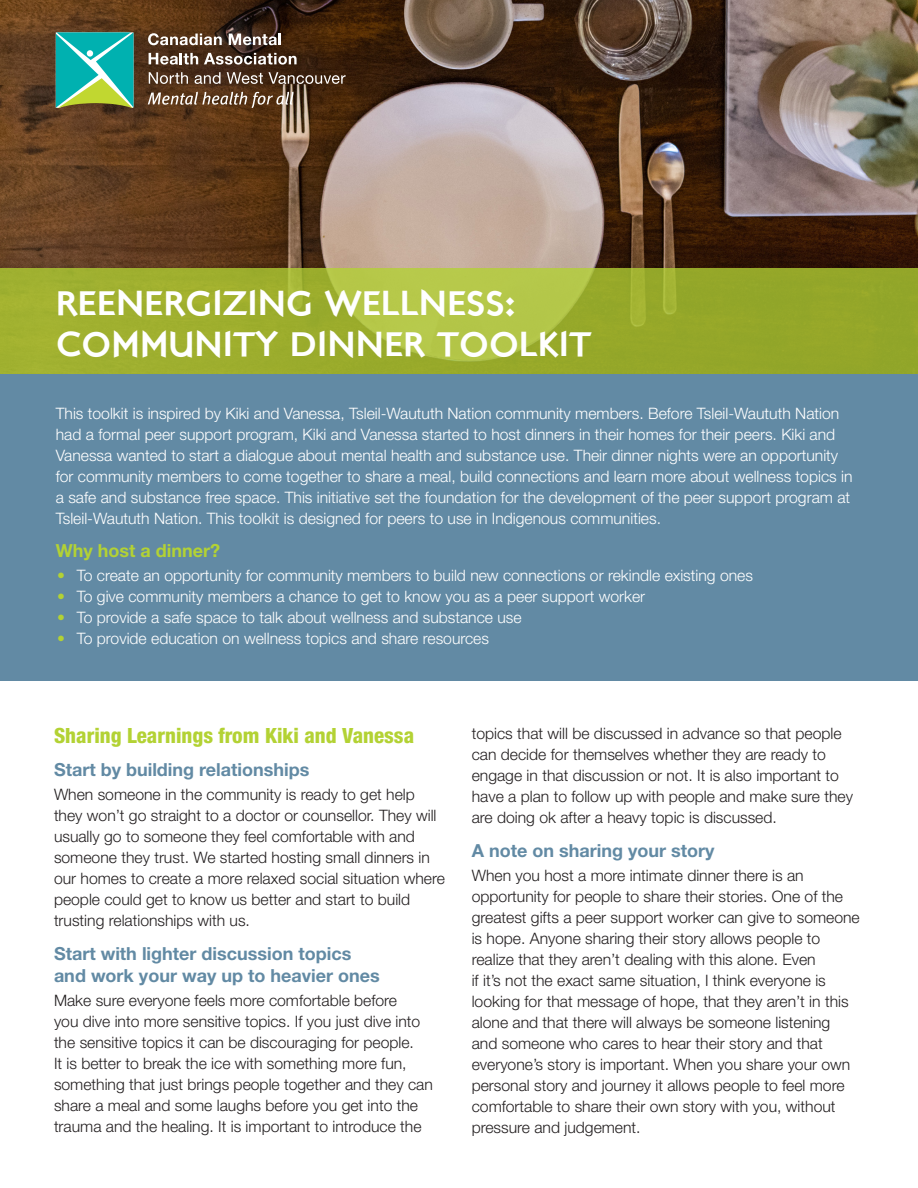
<style>
.page{position:relative;width:918px;height:1188px;background:#fff}
.page>*{position:absolute;margin:0;border:0;box-sizing:border-box;transform-origin:0 0}
.t1{font:34.5px/41.4px "London Two";color:#fff}
.Subhead{font:800 condensed 21px "Helvetica Neue LT Std";color:#b3d234}
.Subhead-2{font:700 18px/21.6px "Helvetica Neue LT Std";color:#628aa4}
.Subhead-3{font:700 18px "Helvetica Neue LT Std";color:#b3d234}
.Body_text{font:300 15.75px/21px "Helvetica Neue LT Std";color:#231f20}
.Body_text-2{font:300 15.75px/21px "Helvetica Neue LT Std";color:#fff}
.s1{color:#b3d234}
</style>
<div class="page">
<img style="left:0;top:0;width:918px;height:268px">
<svg style="left:0;top:268px;width:918px;height:106px;background:#9fb031"></svg>
<div style="left:0;top:374px;width:918px;height:306px;background:#628aa4"></div>
<svg style="left:56px;top:32px;width:77px;height:76px;background:#42bba1"></svg>
<svg style="left:148px;top:33px;width:74px;height:12px"></svg>
<svg style="left:229px;top:34px;width:52px;height:11px"></svg>
<svg style="left:149px;top:53px;width:49px;height:12px"></svg>
<svg style="left:204px;top:53px;width:93px;height:12px"></svg>
<svg style="left:149px;top:72px;width:39px;height:12px"></svg>
<svg style="left:195px;top:72px;width:26px;height:12px"></svg>
<svg style="left:227px;top:72px;width:119px;height:12px"></svg>
<svg style="left:148px;top:92px;width:146px;height:16px;background:#826851"></svg>
<p class="t1" style="left:56px;top:282px;width:537px">REENERGIZING WELLNESS:<br>COMMUNITY DINNER TOOLKIT</p>
<p class="Body_text-2" style="left:56px;top:402px;width:798px">This toolkit is inspired by Kiki and Vanessa, Tsleil-Waututh Nation community members. Before Tsleil-Waututh Nation had a formal peer support program, Kiki and Vanessa started to host dinners in their homes for their peers. Kiki and Vanessa wanted to start a dialogue about mental health and substance use. Their dinner nights were an opportunity for community members to come together to share a meal, build connections and learn more about wellness topics in a safe and substance free space. This initiative set the foundation for the development of the peer support program at Tsleil-Waututh Nation. This toolkit is designed for peers to use in Indigenous communities.</p>
<p class="Subhead-3" style="left:56px;top:540px;width:166px">Why host a dinner?</p>
<p class="Body_text-2" style="left:57px;top:565px;width:697px"><span class="s1">•</span> To create an opportunity for community members to build new connections or rekindle existing ones</p>
<p class="Body_text-2" style="left:57px;top:586px;width:589px"><span class="s1">•</span> To give community members a chance to get to know you as a peer support worker</p>
<p class="Body_text-2" style="left:57px;top:607px;width:466px"><span class="s1">•</span> To provide a safe space to talk about wellness and substance use</p>
<p class="Body_text-2" style="left:57px;top:628px;width:433px"><span class="s1">•</span> To provide education on wellness topics and share resources</p>
<p class="Subhead" style="left:54px;top:722px;width:362px">Sharing Learnings from Kiki and Vanessa</p>
<p class="Subhead-2" style="left:54px;top:759px;width:257px">Start by building relationships</p>
<p class="Body_text" style="left:54px;top:784px;width:392px">When someone in the community is ready to get help they won’t go straight to a doctor or counsellor. They will usually go to someone they feel comfortable with and someone they trust. We started hosting small dinners in our homes to create a more relaxed social situation where people could get to know us better and start to build trusting relationships with us.</p>
<p class="Subhead-2" style="left:54px;top:942px;width:327px">Start with lighter discussion topics and work your way up to heavier ones</p>
<p class="Body_text" style="left:54px;top:989px;width:380px">Make sure everyone feels more comfortable before<br>you dive into more sensitive topics. If you just dive into the sensitive topics it can be discouraging for people.<br>It is better to break the ice with something more fun, something that just brings people together and they can share a meal and some laughs before you get into the trauma and the healing. It is important to introduce the</p>
<p class="Body_text" style="left:472px;top:723px;width:383px">topics that will be discussed in advance so that people can decide for themselves whether they are ready to engage in that discussion or not. It is also important to have a plan to follow up with people and make sure they are doing ok after a heavy topic is discussed.</p>
<p class="Subhead-2" style="left:472px;top:839px;width:244px">A note on sharing your story</p>
<p class="Body_text" style="left:472px;top:864px;width:390px">When you host a more intimate dinner there is an opportunity for people to share their stories. One of the greatest gifts a peer support worker can give to someone is hope. Anyone sharing their story allows people to realize that they aren’t dealing with this alone. Even<br>if it’s not the exact same situation, I think everyone is looking for that message of hope, that they aren’t in this alone and that there will always be someone listening and someone who cares to hear their story and that everyone’s story is important. When you share your own personal story and journey it allows people to feel more comfortable to share their own story with you, without pressure and judgement.</p>
</div>
